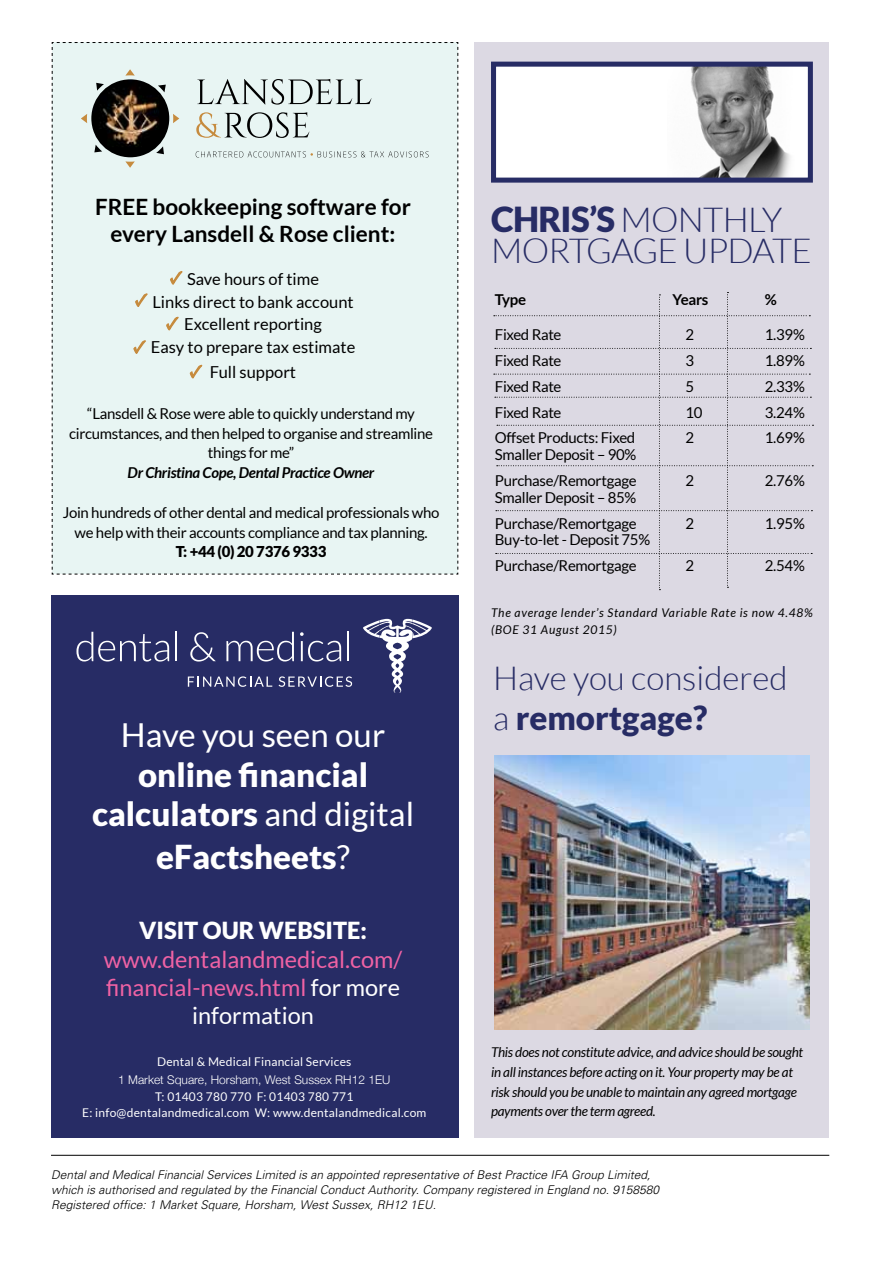
<style>
.page{position:relative;width:893px;height:1263px;background:#fff}
.page>*{position:absolute;margin:0;border:0;box-sizing:border-box;transform-origin:0 0}
.t1{font:300 34.5px/30.3px "Lato";letter-spacing:-.02em;color:#272c65}
.t2{font:900 34.5px "Lato";color:#272c65}
.t3{font:300 33.15px/39.8px "Lato";color:#272c65}
.t4{font:900 33px/39.6px "Lato";color:#fff;text-align:center}
.t5{font:33px "Lato";color:#fff}
.t6{font:23.55px/28.2px "Lato";color:#ef62a4;text-align:center}
.t7{font:900 23.55px "Lato";color:#fff}
.t8{font:700 22.5px/27px "Lato";color:#000;text-align:center}
.t9{font:16.5px/22.8px "Lato";color:#000;text-align:center}
.t10{font:15px/19.8px "Lato";letter-spacing:-.02em;color:#000}
.t11{font:italic 700 15px "Lato";letter-spacing:-.02em;color:#000}
.t12{font:900 15px "Lato";letter-spacing:-.02em;color:#000}
.t13{font:700 15px "Lato";letter-spacing:-.02em;color:#000}
.t14{font:italic 13.5px/19.8px "Lato";letter-spacing:-.02em;color:#000}
.t15{font:italic 300 12px/15px "Univers";color:#000}
.t16{font:12px/16.5px "Lato";letter-spacing:.02em;color:#fff;text-align:center}
.t17{font:italic 12px/16.8px "Lato";letter-spacing:.06em;color:#000}
.t18{font:300 12px "Helvetica Neue";color:#fff}
.s1{font-family:"Minion Pro";font-size:18px;color:#c68b3e}
.s2{font-weight:400}
.s3{color:#fff}
.s4{font-weight:900}
</style>
<div class="page">
<hr style="left:51px;top:1155px;width:778px;height:1px;background:#000">
<div style="left:474px;top:43px;width:355px;height:1094px;background:#dcd9e3"></div>
<div style="left:493px;top:64px;width:317px;height:116px;background:#fff"></div>
<img style="left:690px;top:68px;width:101px;height:109px">
<div style="left:491px;top:62px;width:322px;height:121px;border:5px solid #272c65"></div>
<div style="left:51px;top:595px;width:407px;height:542px;background:#272c65"></div>
<div style="left:52px;top:42px;width:406px;height:533px;background:#e8f5f3"></div>
<svg style="left:76px;top:632px;width:93px;height:29px"></svg>
<hr style="left:175px;top:632px;width:2px;height:29px;background:#fff">
<svg style="left:190px;top:632px;width:26px;height:29px"></svg>
<svg style="left:226px;top:632px;width:68px;height:29px"></svg>
<svg style="left:300px;top:632px;width:41px;height:29px"></svg>
<hr style="left:347px;top:632px;width:2px;height:29px;background:#fff">
<svg style="left:188px;top:676px;width:84px;height:11px"></svg>
<svg style="left:279px;top:676px;width:73px;height:11px"></svg>
<svg style="left:363px;top:619px;width:69px;height:74px"></svg>
<svg style="left:494px;top:292px;width:319px;height:298px"></svg>
<img style="left:495px;top:756px;width:315px;height:273px">
<h3 class="t8" style="left:95px;top:193px;width:317px">FREE bookkeeping software for every Lansdell &amp; Rose client:</h3>
<p class="t9" style="left:152px;top:267px;width:203px">Save hours of time<br>Links direct to bank account</p>
<p class="t9" style="left:134px;top:336px;width:223px"><span class="s1">✓</span> Easy to prepare tax estimate</p>
<p class="t9" style="left:166px;top:313px;width:157px"><span class="s1">✓</span> Excellent reporting</p>
<p class="t9" style="left:190px;top:360px;width:108px"><span class="s1">✓</span> Full support</p>
<p class="t10" style="left:69px;top:403px;width:365px;text-align:center">“Lansdell &amp; Rose were able to quickly understand my circumstances, and then helped to organise and streamline things for me”</p>
<p class="t11" style="left:128px;top:464px;width:248px">Dr Christina Cope, Dental Practice Owner</p>
<p class="t10" style="left:63px;top:502px;width:378px;text-align:center">Join hundreds of other dental and medical professionals who we help with their accounts compliance and tax planning.</p>
<p class="t12" style="left:176px;top:543px;width:152px">T: +44 (0) 20 7376 9333</p>
<h3 class="t5" style="left:121px;top:717px;width:266px">Have you seen our</h3>
<h3 class="t4" style="left:92px;top:754px;width:324px">online financial calculators <span class="s2">and digital</span></h3>
<h3 class="t4" style="left:156px;top:836px;width:195px">eFactsheets<span class="s2">?</span></h3>
<h3 class="t7" style="left:139px;top:917px;width:29px">Visit</h3>
<h3 class="t7" style="left:203px;top:917px;width:166px">OUR WEBSITE:</h3>
<h3 class="t6" style="left:104px;top:945px;width:300px">www.dentalandmedical.com/ financial-news.html <span class="s3">for more information</span></h3>
<p class="t16" style="left:157px;top:1054px;width:196px">Dental &amp; Medical Financial Services</p>
<p class="t18" style="left:118px;top:1070px;width:274px">1 Market Square, Horsham, West Sussex RH12 1EU</p>
<p class="t16" style="left:82px;top:1088px;width:346px">T: 01403 780 770 F: 01403 780 771<br>E: info@dentalandmedical.com W: www.dentalandmedical.com</p>
<h1 class="t1" style="left:491px;top:205px;width:322px;text-indent:98px"><span class="s4">’s</span> monthly mortgage update</h1>
<h1 class="t2" style="left:491px;top:200px;width:42px">Chris</h1>
<p class="t13" style="left:495px;top:291px;width:33px">Type</p>
<p class="t13" style="left:672px;top:291px;width:37px">Years</p>
<p class="t13" style="left:765px;top:291px;width:14px">%</p>
<p class="t10" style="left:495px;top:325px;width:68px">Fixed Rate</p>
<p class="t10" style="left:685px;top:325px;width:10px">2</p>
<p class="t10" style="left:765px;top:325px;width:41px">1.39%</p>
<p class="t10" style="left:495px;top:350px;width:68px">Fixed Rate</p>
<p class="t10" style="left:685px;top:350px;width:10px">3</p>
<p class="t10" style="left:765px;top:350px;width:41px">1.89%</p>
<p class="t10" style="left:495px;top:376px;width:68px">Fixed Rate</p>
<p class="t10" style="left:685px;top:376px;width:10px">5</p>
<p class="t10" style="left:765px;top:376px;width:41px">2.33%</p>
<p class="t10" style="left:495px;top:402px;width:68px">Fixed Rate</p>
<p class="t10" style="left:685px;top:402px;width:19px">10</p>
<p class="t10" style="left:765px;top:402px;width:41px">3.24%</p>
<p class="t10" style="left:495px;top:428px;width:142px">Offset Products: Fixed</p>
<p class="t10" style="left:685px;top:428px;width:10px">2</p>
<p class="t10" style="left:765px;top:428px;width:41px">1.69%</p>
<p class="t10" style="left:495px;top:442px;width:143px;line-height:25.8px">Smaller Deposit – 90%<br>Purchase/Remortgage</p>
<p class="t10" style="left:685px;top:470px;width:10px">2</p>
<p class="t10" style="left:765px;top:470px;width:41px">2.76%</p>
<p class="t10" style="left:495px;top:484px;width:143px;line-height:25.8px">Smaller Deposit – 85%<br>Purchase/Remortgage</p>
<p class="t10" style="left:685px;top:513px;width:10px">2</p>
<p class="t10" style="left:765px;top:513px;width:41px">1.95%</p>
<p class="t10" style="left:495px;top:527px;width:157px;line-height:25.8px">Buy-to-let - Deposit 75%<br>Purchase/Remortgage</p>
<p class="t10" style="left:685px;top:556px;width:10px">2</p>
<p class="t10" style="left:765px;top:556px;width:41px">2.54%</p>
<p class="t17" style="left:491px;top:604px;width:323px">The average lender’s Standard Variable Rate is now 4.48% (BOE 31 August 2015)</p>
<h2 class="t3" style="left:493px;top:658px;width:296px">H ave you considered a <span class="s4">remortgage?</span></h2>
<p class="t14" style="left:491px;top:1042px;width:314px">This does not constitute advice, and advice should be sought in all instances before acting on it. Your property may be at risk should you be unable to maintain any agreed mortgage payments over the term agreed.</p>
<p class="t15" style="left:51px;top:1167px;width:610px">Dental and Medical Financial Services Limited is an appointed representative of Best Practice IFA Group Limited, which is authorised and regulated by the Financial Conduct Authority. Company registered in England no. 9158580<br>Registered office: 1 Market Square, Horsham, West Sussex, RH12 1EU.</p>
</div>
